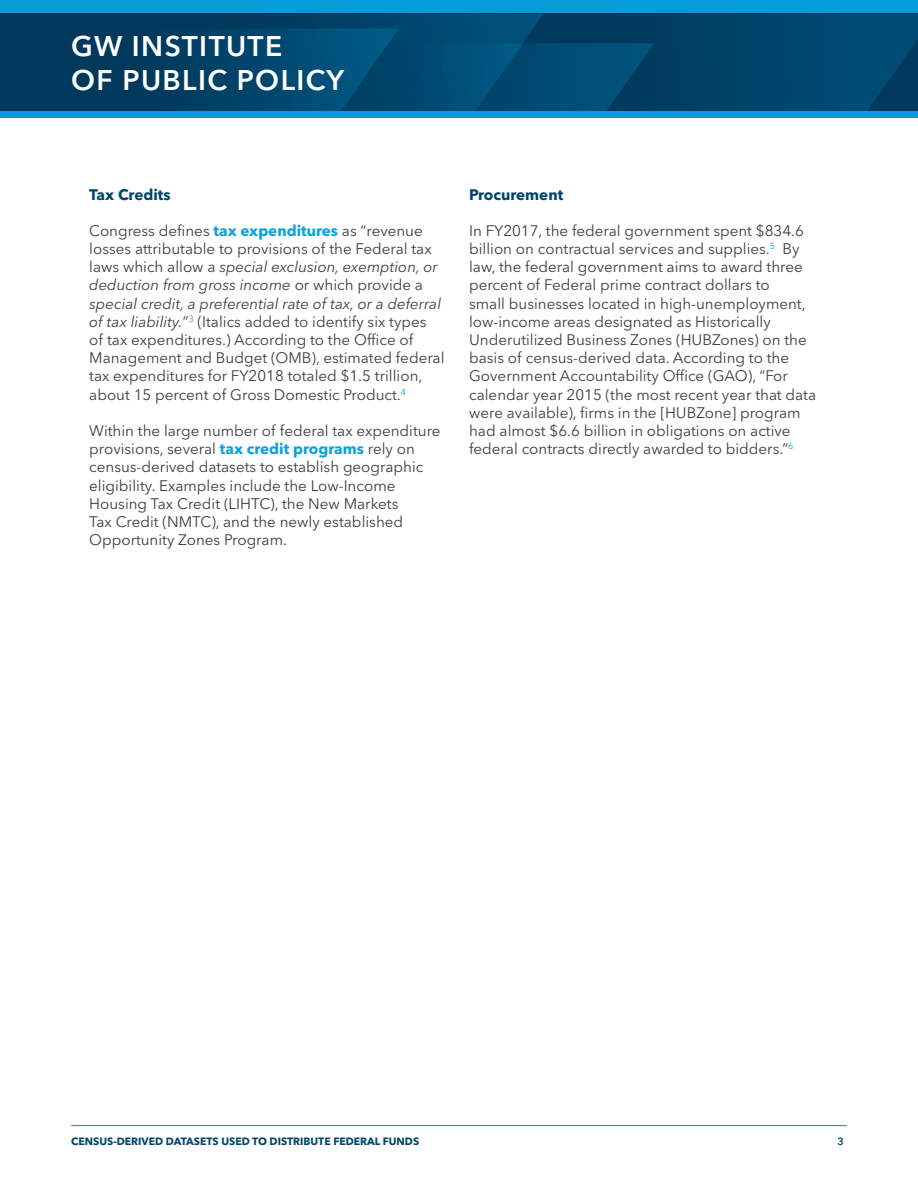
<style>
.page{position:relative;width:918px;height:1188px;background:#fff}
.page>*{position:absolute;margin:0;border:0;box-sizing:border-box;transform-origin:0 0}
.t1{font:600 28.2px/33.9px "Avenir Next LT Pro";letter-spacing:.05em;color:#fff}
.t2{font:15.15px/18.1px "Avenir Next LT Pro";color:#3e3e3f}
.t3{font:700 15.15px "Avenir Next LT Pro";color:#004568}
.t4{font:700 10.5px "Avenir Next LT Pro";color:#004568}
.t5{font:600 10.5px "Avenir Next LT Pro";color:#004568}
.s1{font-weight:700;color:#0ba1dc}
.s2{font-style:italic}
</style>
<div class="page">
<div style="left:0;top:0;width:918px;height:118px;background:#069ad9"></div>
<div style="left:0;top:14px;width:918px;height:97px;background:#00395c"></div>
<svg style="left:721px;top:14px;width:197px;height:97px;fill:#00476e"></svg>
<svg style="left:216px;top:14px;width:438px;height:97px"></svg>
<hr style="left:71px;top:1125px;width:776px;height:1px;background:#069ad9">
<h1 class="t1" style="left:71px;top:29px;width:274px">GW INSTITUTE<br>OF PUBLIC POLICY</h1>
<p class="t3" style="left:89px;top:185px;width:83px">Tax Credits</p>
<p class="t2" style="left:89px;top:222px;width:357px">Congress defines <span class="s1">tax expenditures</span> as “revenue losses attributable to provisions of the Federal tax laws which allow a <span class="s2">special exclusion, exemption, or deduction from gross income</span> or which provide a <span class="s2">special credit, a preferential rate of tax, or a deferral of tax liability.</span>”<sup>3</sup> (Italics added to identify six types<br>of tax expenditures.) According to the Office of Management and Budget (OMB), estimated federal tax expenditures for FY2018 totaled $1.5 trillion, about 15 percent of Gross Domestic Product.<sup>4</sup></p>
<p class="t2" style="left:89px;top:422px;width:353px">Within the large number of federal tax expenditure provisions, several <span class="s1">tax credit programs</span> rely on census-derived datasets to establish geographic eligibility. Examples include the Low-Income Housing Tax Credit (LIHTC), the New Markets<br>Tax Credit (NMTC), and the newly established Opportunity Zones Program.</p>
<p class="t3" style="left:469px;top:185px;width:96px">Procurement</p>
<p class="t2" style="left:469px;top:222px;width:349px">In FY2017, the federal government spent $834.6 billion on contractual services and supplies.<sup>5</sup> By law, the federal government aims to award three percent of Federal prime contract dollars to<br>small businesses located in high-unemployment, low-income areas designated as Historically Underutilized Business Zones (HUBZones) on the basis of census-derived data. According to the Government Accountability Office (GAO), “For calendar year 2015 (the most recent year that data were available), firms in the [HUBZone] program had almost $6.6 billion in obligations on active federal contracts directly awarded to bidders.”<sup>6</sup></p>
<p class="t4" style="left:71px;top:1135px;width:349px">CENSUS-DERIVED DATASETS USED TO DISTRIBUTE FEDERAL FUNDS</p>
<p class="t5" style="left:837px;top:1135px;width:8px">3</p>
</div>
